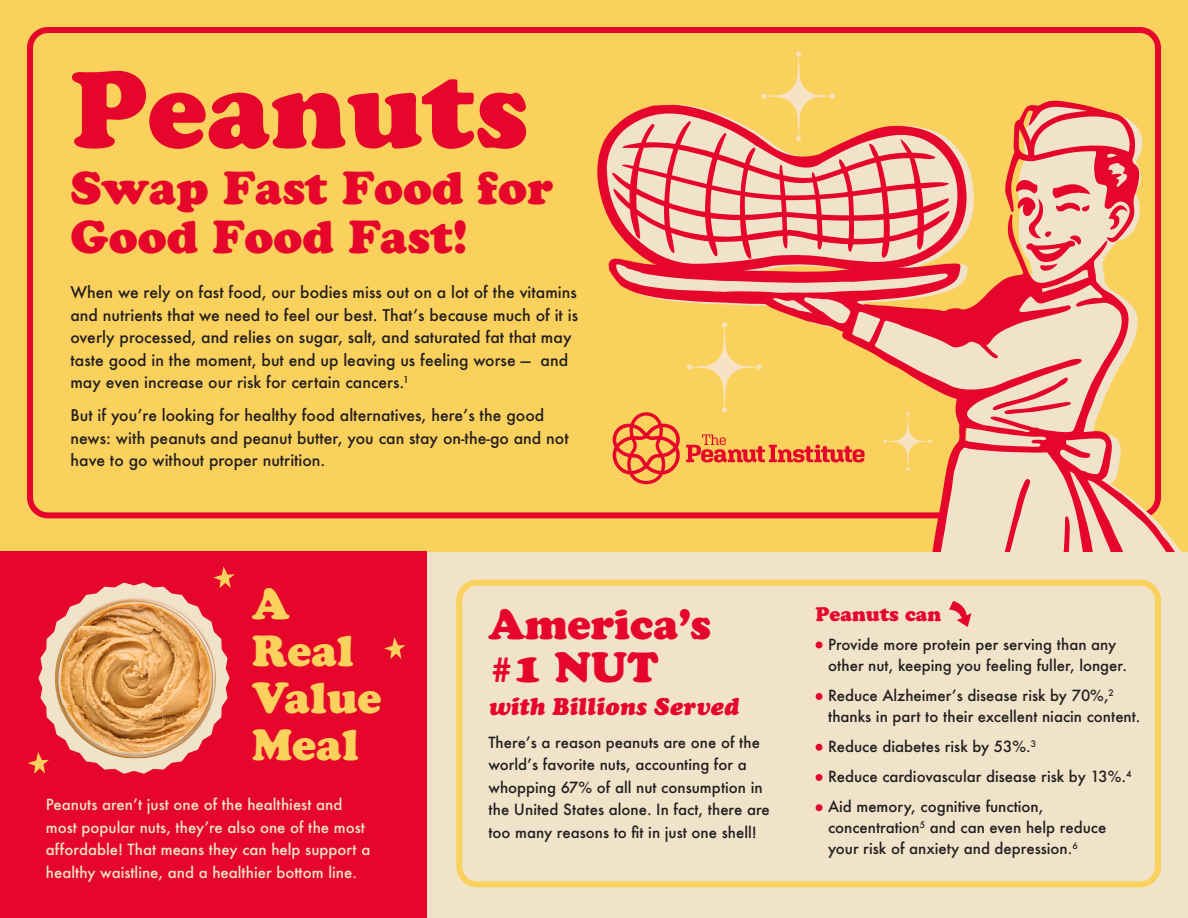
<style>
.page{position:relative;width:1188px;height:918px;background:#fff}
.page>*{position:absolute;margin:0;border:0;box-sizing:border-box;transform-origin:0 0}
.t1{font:107.1px "Cooper Black Std";color:#e6052b}
.t2{font:45.9px/48.9px "Cooper Black Std";color:#e6052b}
.t3{font:43.2px/46.8px "Cooper Black Std";color:#fad15c}
.t4{font:42px "Cooper Black Std";color:#e6052b}
.t5{font:italic 24px "Cooper Black Std";color:#e6052b}
.t6{font:19.5px "Cooper Black Std";color:#e6052b}
.t7{font:500 15.75px/22.5px "Futura";color:#231f20}
.t8{font:500 15px/22.5px "Futura";color:#231f20}
.t9{font:500 15px/22.5px "Futura";color:#f0e3c9}
</style>
<div class="page">
<div style="left:0;top:0;width:1188px;height:553px;background:#fad15c"></div>
<div style="left:27px;top:27px;width:1134px;height:491px;border:6px solid #e6052b;border-radius:18px"></div>
<svg style="left:762px;top:51px;width:73px;height:53px"></svg>
<svg style="left:609px;top:258px;width:579px;height:295px"></svg>
<svg style="left:992px;top:378px;width:79px;height:37px;background:#ec9e98"></svg>
<svg style="left:988px;top:478px;width:43px;height:75px;background:#eec6b4"></svg>
<svg style="left:1049px;top:515px;width:21px;height:38px"></svg>
<svg style="left:1004px;top:100px;width:135px;height:188px"></svg>
<svg style="left:597px;top:105px;width:378px;height:169px"></svg>
<svg style="left:612px;top:121px;width:338px;height:138px;background:#ed9c8e"></svg>
<div style="left:0;top:553px;width:1188px;height:365px;background:#f0e3c9"></div>
<div style="left:0;top:552px;width:427px;height:366px;background:#e6052b"></div>
<div style="left:456px;top:580px;width:705px;height:307px;border:6px solid #fad15c;border-radius:18px"></div>
<div style="left:816px;top:642px;width:7px;height:6px;background:#e6052b;border-radius:50%"></div>
<div style="left:816px;top:693px;width:7px;height:7px;background:#e6052b;border-radius:50%"></div>
<div style="left:816px;top:744px;width:7px;height:7px;background:#e6052b;border-radius:50%"></div>
<div style="left:816px;top:774px;width:7px;height:7px;background:#e6052b;border-radius:50%"></div>
<div style="left:816px;top:804px;width:7px;height:7px;background:#e6052b;border-radius:50%"></div>
<svg style="left:949px;top:601px;width:22px;height:26px"></svg>
<svg style="left:28px;top:566px;width:207px;height:208px"></svg>
<svg style="left:384px;top:637px;width:21px;height:22px"></svg>
<p class="t1" style="left:70px;top:45px;width:460px">Peanuts</p>
<p class="t2" style="left:70px;top:163px;width:484px">Swap Fast Food for<br>Good Food Fast!</p>
<p class="t7" style="left:70px;top:281px;width:509px">When we rely on fast food, our bodies miss out on a lot of the vitamins and nutrients that we need to feel our best. That’s because much of it is overly processed, and relies on sugar, salt, and saturated fat that may taste good in the moment, but end up leaving us feeling worse — and may even increase our risk for certain cancers.<sup>1</sup></p>
<p class="t7" style="left:70px;top:404px;width:500px">But if you’re looking for healthy food alternatives, here’s the good news: with peanuts and peanut butter, you can stay on-the-go and not have to go without proper nutrition.</p>
<p class="t3" style="left:252px;top:581px;width:131px">A<br>Real<br>Value</p>
<p class="t3" style="left:252px;top:721px;width:108px">Meal</p>
<p class="t9" style="left:46px;top:793px;width:326px">Peanuts aren’t just one of the healthiest and most popular nuts, they’re also one of the most affordable! That means they can help support a healthy waistline, and a healthier bottom line.</p>
<p class="t4" style="left:488px;top:598px;width:224px">America’s</p>
<p class="t6" style="left:816px;top:603px;width:127px">Peanuts can</p>
<p class="t4" style="left:488px;top:642px;width:171px">#1 NUT</p>
<p class="t5" style="left:488px;top:692px;width:252px">with Billions Served</p>
<p class="t8" style="left:828px;top:633px;width:301px;line-height:21px">Provide more protein per serving than any other nut, keeping you feeling fuller, longer.</p>
<p class="t8" style="left:828px;top:684px;width:314px;line-height:21px">Reduce Alzheimer’s disease risk by 70%,<sup>2 </sup>thanks in part to their excellent niacin content.</p>
<p class="t8" style="left:828px;top:735px;width:210px">Reduce diabetes risk by 53%.<sup>3</sup></p>
<p class="t8" style="left:828px;top:765px;width:305px">Reduce cardiovascular disease risk by 13%.<sup>4</sup></p>
<p class="t8" style="left:828px;top:795px;width:280px;line-height:21px">Aid memory, cognitive function, concentration<sup>5</sup> and can even help reduce your risk of anxiety and depression.<sup>6</sup></p>
<p class="t8" style="left:488px;top:731px;width:283px">There’s a reason peanuts are one of the world’s favorite nuts, accounting for a whopping 67% of all nut consumption in the United States alone. In fact, there are too many reasons to fit in just one shell!</p>
</div>
